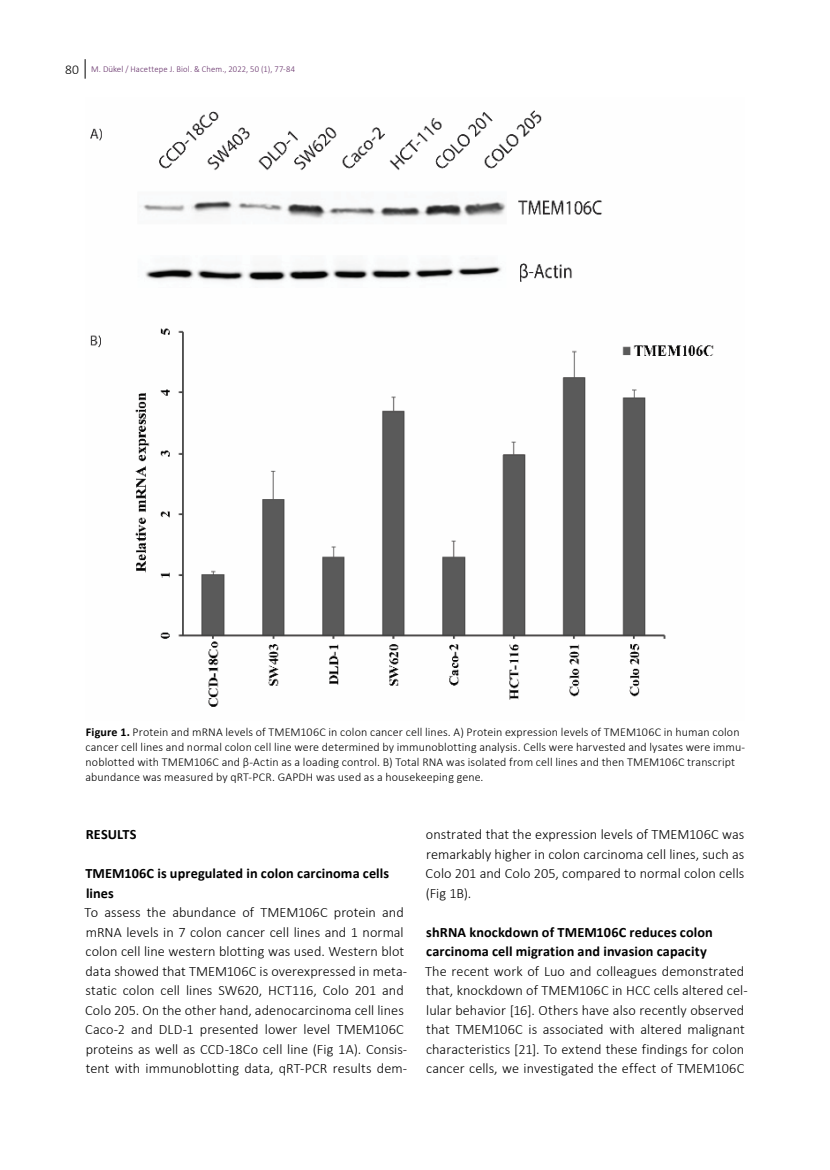
<style>
.page{position:relative;width:830px;height:1170px;background:#fff}
.page>*{position:absolute;margin:0;border:0;box-sizing:border-box;transform-origin:0 0}
.t1{font:300 14.25px/19.5px "Calibri";color:#000}
.t2{font:700 14.25px/19.5px "Calibri";letter-spacing:.01em;color:#000}
.t3{font:300 12px/15px "Calibri";letter-spacing:.01em;color:#000}
.t4{font:300 9px "Calibri";letter-spacing:.02em;color:#642e68}
.s1{font-size:13.5px;color:#000}
.s2{font-weight:700}
</style>
<div class="page">
<svg style="left:85px;top:59px;width:1px;height:20px"></svg>
<img style="left:90px;top:110px;width:624px;height:597px">
<p class="t4" style="left:65px;top:63px;width:232px"><span class="s1">80</span> M. Dükel / Hacettepe J. Biol. &amp; Chem., 2022, 50 (1), 77-84</p>
<p class="t3" style="left:85px;top:724px;width:661px"><span class="s2">Figure 1.</span> Protein and mRNA levels of TMEM106C in colon cancer cell lines. A) Protein expression levels of TMEM106C in human colon cancer cell lines and normal colon cell line were determined by immunoblotting analysis. Cells were harvested and lysates were immu&shy;noblotted with TMEM106C and β-Actin as a loading control. B) Total RNA was isolated from cell lines and then TMEM106C transcript abundance was measured by qRT-PCR. GAPDH was used as a housekeeping gene.</p>
<p class="t2" style="left:86px;top:824px;width:52px">RESULTS</p>
<p class="t2" style="left:85px;top:863px;width:305px">TMEM106C is upregulated in colon carcinoma cells lines</p>
<p class="t1" style="left:85px;top:902px;width:324px">To assess the abundance of TMEM106C protein and mRNA levels in 7 colon cancer cell lines and 1 normal colon cell line western blotting was used. Western blot data showed that TMEM106C is overexpressed in meta&shy;static colon cell lines SW620, HCT116, Colo 201 and Colo 205. On the other hand, adenocarcinoma cell lines Caco-2 and DLD-1 presented lower level TMEM106C proteins as well as CCD-18Co cell line (Fig 1A). Consis&shy;tent with immunoblotting data, qRT-PCR results dem-</p>
<p class="t1" style="left:425px;top:824px;width:320px;text-align:justify">onstrated that the expression levels of TMEM106C was remarkably higher in colon carcinoma cell lines, such as Colo 201 and Colo 205, compared to normal colon cells (Fig 1B).</p>
<p class="t2" style="left:426px;top:922px;width:288px">shRNA knockdown of TMEM106C reduces colon carcinoma cell migration and invasion capacity</p>
<p class="t1" style="left:425px;top:961px;width:324px">The recent work of Luo and colleagues demonstrated that, knockdown of TMEM106C in HCC cells altered cel&shy;lular behavior [16]. Others have also recently observed that TMEM106C is associated with altered malignant characteristics [21]. To extend these findings for colon cancer cells, we investigated the effect of TMEM106C</p>
</div>
